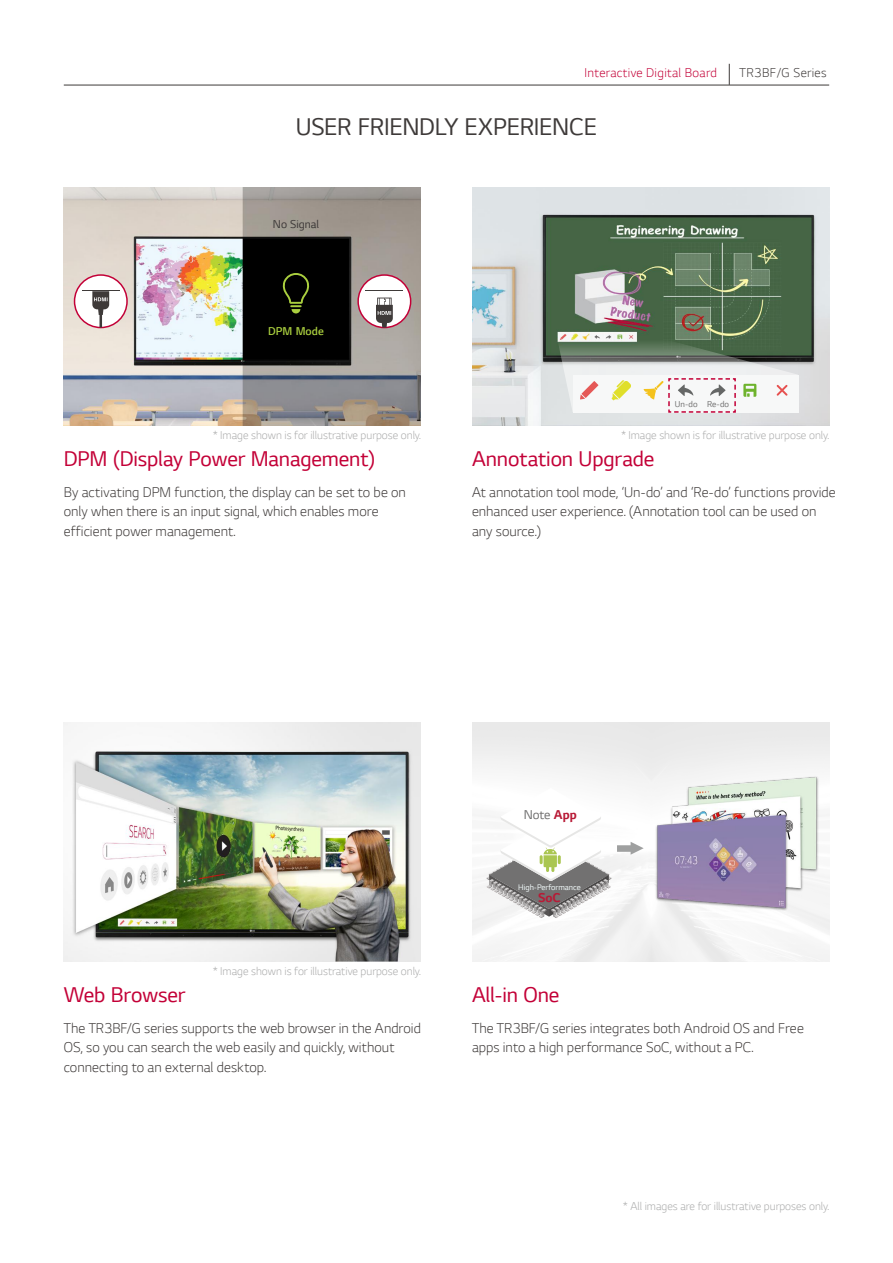
<style>
.page{position:relative;width:893px;height:1263px;background:#fff}
.page>*{position:absolute;margin:0;border:0;box-sizing:border-box;transform-origin:0 0}
.t1{font:25.5px "LG Smart";letter-spacing:-.015em;color:#3e3a39}
.t2{font:22.5px "LG Smart";letter-spacing:-.005em;color:#c30037}
.t3{font:300 15px/19.5px "LG Smart";letter-spacing:.005em;color:#3e3a39}
.t4{font:300 13.5px "LG Smart";letter-spacing:.025em;color:#c30037}
.t5{font:300 13.5px "LG Smart";letter-spacing:.025em;color:#3e3a39}
.t6{font:13.5px "LG Smart";color:#727171}
.t7{font:700 13.5px "LG Smart";color:#b81a36}
.t8{font:300 12px "LG Smart";color:#aaabab}
.정규{font:12px "LG Smart";color:#3e3a39}
.정규-2{font:300 12px "LG Smart";color:#aacf3f}
.정규-3{font:9px "LG Smart";letter-spacing:.01em;color:#727171}
.t9{font:8.55px "LG Smart";color:#f1f9f9}
.s1{font-weight:700;color:#b81a36}
</style>
<div class="page">
<hr style="left:64px;top:85px;width:765px;height:1px;background:#3e3a39">
<svg style="left:729px;top:64px;width:1px;height:21px"></svg>
<img style="left:64px;top:723px;width:357px;height:238px">
<svg style="left:487px;top:788px;width:124px;height:130px"></svg>
<img style="left:639px;top:764px;width:190px;height:162px">
<div style="left:617px;top:845px;width:18px;height:7px;background:#9fa0a0"></div>
<svg style="left:631px;top:842px;width:13px;height:13px"></svg>
<img style="left:64px;top:187px;width:357px;height:238px">
<svg style="left:283px;top:273px;width:26px;height:40px"></svg>
<div style="left:358px;top:275px;width:53px;height:53px;background:#fff;border-radius:50%"></div>
<div style="left:357px;top:274px;width:54px;height:54px;border:2px solid #c30037;border-radius:50%"></div>
<svg style="left:376px;top:298px;width:17px;height:30px"></svg>
<hr style="left:365px;top:290px;width:38px;height:1px;background:#3e3a39">
<div style="left:75px;top:275px;width:52px;height:53px;background:#fff;border-radius:50%"></div>
<div style="left:74px;top:274px;width:54px;height:54px;border:2px solid #c30037;border-radius:50%"></div>
<svg style="left:92px;top:291px;width:17px;height:37px"></svg>
<hr style="left:82px;top:290px;width:38px;height:1px;background:#3e3a39">
<img style="left:472px;top:187px;width:357px;height:238px">
<svg style="left:558px;top:332px;width:240px;height:81px"></svg>
<p class="t4" style="left:584px;top:63px;width:134px">Interactive Digital Board</p>
<p class="t5" style="left:740px;top:63px;width:89px">TR3BF/G Series</p>
<p class="t1" style="left:296px;top:110px;width:303px">USER FRIENDLY EXPERIENCE</p>
<p class="정규" style="left:273px;top:217px;width:48px">No Signal</p>
<p class="정규-2" style="left:268px;top:323px;width:57px">DPM Mode</p>
<p class="정규-3" style="left:675px;top:398px;width:24px">Un-do</p>
<p class="정규-3" style="left:707px;top:398px;width:24px">Re-do</p>
<p class="t8" style="left:213px;top:427px;width:210px">* Image shown is for illustrative purpose only.</p>
<p class="t8" style="left:621px;top:427px;width:210px">* Image shown is for illustrative purpose only.</p>
<p class="t2" style="left:64px;top:444px;width:313px">DPM (Display Power Management)</p>
<p class="t3" style="left:64px;top:481px;width:344px">By activating DPM function, the display can be set to be on</p>
<p class="t3" style="left:64px;top:501px;width:316px">only when there is an input signal, which enables more efficient power management.</p>
<p class="t2" style="left:472px;top:444px;width:184px">Annotation Upgrade</p>
<p class="t3" style="left:472px;top:481px;width:365px">At annotation tool mode, ‘Un-do’ and ‘Re-do’ functions provide enhanced user experience. (Annotation tool can be used on any source.)</p>
<p class="t8" style="left:213px;top:963px;width:210px">* Image shown is for illustrative purpose only.</p>
<p class="t2" style="left:64px;top:980px;width:123px">Web Browser</p>
<p class="t3" style="left:64px;top:1017px;width:359px">The TR3BF/G series supports the web browser in the Android<br>OS, so you can search the web easily and quickly, without connecting to an external desktop.</p>
<p class="t6" style="left:524px;top:805px;width:55px">Note <span class="s1">App</span></p>
<p class="t9" style="left:518px;top:881px;width:64px">High-Performance</p>
<p class="t7" style="left:538px;top:888px;width:24px">SoC</p>
<p class="t2" style="left:472px;top:980px;width:89px">All-in One</p>
<p class="t3" style="left:472px;top:1017px;width:333px">The TR3BF/G series integrates both Android OS and Free apps into a high performance SoC, without a PC.</p>
<p class="t8" style="left:623px;top:1198px;width:208px">* All images are for illustrative purposes only.</p>
</div>
